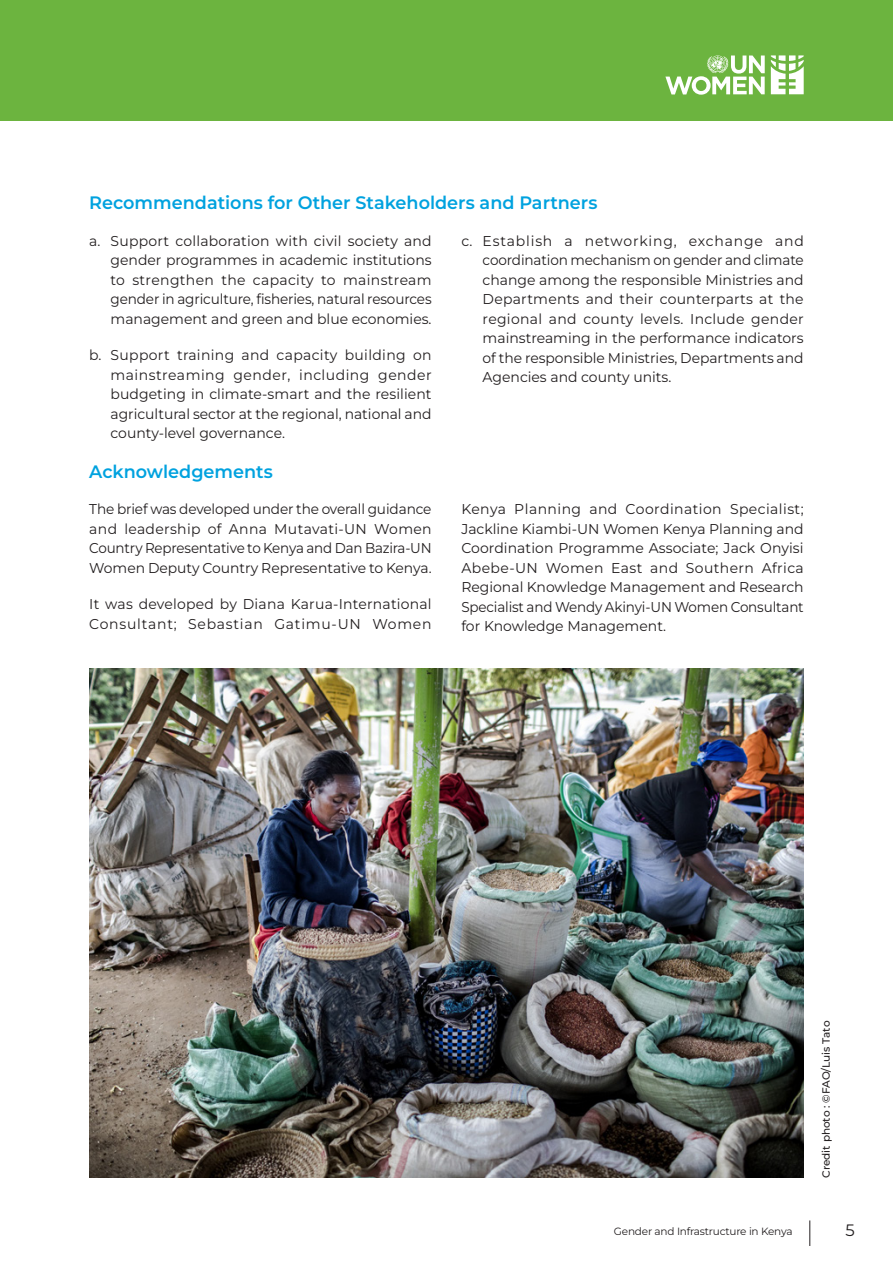
<style>
.page{position:relative;width:893px;height:1263px;background:#fff}
.page>*{position:absolute;margin:0;border:0;box-sizing:border-box;transform-origin:0 0}
.Normal1{font:600 18px "Montserrat";color:#00a2df}
.t1{font:16.5px "Montserrat";color:#231f20}
.t2{font:14.25px/19.5px "Montserrat";color:#231f20;text-align:justify}
.t3{font:14.25px/19.5px "Montserrat";color:#231f20;text-align:justify;scale:.96 1}
.t4{font:10.5px "Montserrat";letter-spacing:-.02em;color:#231f20}
.Normal1-2{font:500 10.5px "Montserrat";color:#231f20}
</style>
<div class="page">
<div style="left:0;top:0;width:893px;height:121px;background:#6cb43f"></div>
<svg style="left:809px;top:1220px;width:1px;height:26px"></svg>
<svg style="left:665px;top:55px;width:100px;height:40px"></svg>
<svg style="left:771px;top:55px;width:33px;height:39px"></svg>
<img style="left:89px;top:668px;width:715px;height:510px">
<p class="Normal1" style="left:89px;top:191px;width:510px">Recommendations for Other Stakeholders and Partners</p>
<p class="t2" style="left:111px;top:230px;width:323px;text-indent:-21px">a. Support collaboration with civil society and gender programmes in academic institutions to strengthen the capacity to mainstream gender in agriculture, fisheries, natural resources management and green and blue economies.</p>
<p class="t2" style="left:111px;top:345px;width:323px;text-indent:-21px">b. Support training and capacity building on mainstreaming gender, including gender budgeting in climate-smart and the resilient agricultural sector at the regional, national and county-level governance.</p>
<p class="t2" style="left:483px;top:230px;width:323px;text-indent:-21px">c. Establish a networking, exchange and coordination mechanism on gender and climate change among the responsible Ministries and Departments and their counterparts at the regional and county levels. Include gender mainstreaming in the performance indicators of the responsible Ministries, Departments and Agencies and county units.</p>
<p class="Normal1" style="left:89px;top:460px;width:185px">Acknowledgements</p>
<p class="t3" style="left:89px;top:499px;width:358px">The brief was developed under the overall guidance and leadership of Anna Mutavati-UN Women Country Representative to Kenya and Dan Bazira-UN Women Deputy Country Representative to Kenya.</p>
<p class="t2" style="left:89px;top:594px;width:344px">It was developed by Diana Karua-International<br>Consultant; Sebastian Gatimu-UN Women</p>
<p class="t2" style="left:461px;top:499px;width:344px">Kenya Planning and Coordination Specialist; Jackline Kiambi-UN Women Kenya Planning and Coordination Programme Associate; Jack Onyisi Abebe-UN Women East and Southern Africa Regional Knowledge Management and Research Specialist and Wendy Akinyi-UN Women Consultant for Knowledge Management.</p>
<p class="Normal1-2" style="left:819px;top:1178px;width:159px;rotate:-90deg">Credit photo : ©FAO/Luis Tato</p>
<p class="t4" style="left:614px;top:1224px;width:180px">Gender and Infrastructure in Kenya</p>
<p class="t1" style="left:845px;top:1219px;width:11px">5</p>
</div>
